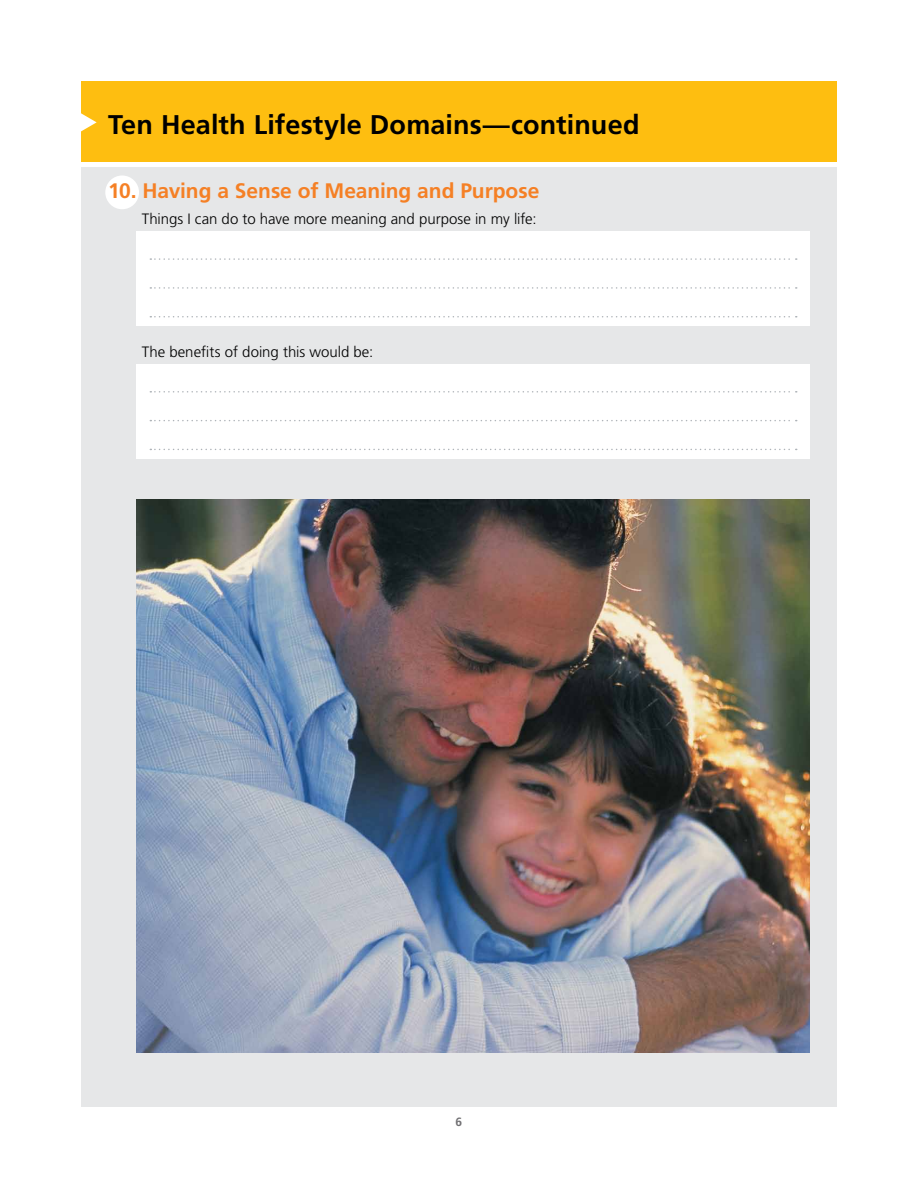
<style>
.page{position:relative;width:918px;height:1188px;background:#fff}
.page>*{position:absolute;margin:0;border:0;box-sizing:border-box;transform-origin:0 0}
.t1{font:700 27px "Frutiger LT Std";letter-spacing:.005em;color:#000}
.t2{font:700 21px "Frutiger LT Std";letter-spacing:-.005em;color:#f58025}
.t3{font:300 15px "Frutiger LT Std";letter-spacing:-.005em;color:#000}
.t4{font:700 12px "Frutiger LT Std";color:#717073}
</style>
<div class="page">
<div style="left:81px;top:167px;width:756px;height:940px;background:#e6e7e8"></div>
<div style="left:81px;top:81px;width:756px;height:81px;background:#febe10"></div>
<svg style="left:81px;top:113px;width:16px;height:19px"></svg>
<div style="left:105px;top:176px;width:34px;height:33px;background:#fff;border-radius:50%"></div>
<div style="left:136px;top:232px;width:674px;height:94px;background:#fff"></div>
<svg style="left:150px;top:258px;width:647px;height:2px"></svg>
<svg style="left:150px;top:316px;width:647px;height:1px"></svg>
<svg style="left:150px;top:287px;width:647px;height:2px"></svg>
<div style="left:136px;top:364px;width:674px;height:95px;background:#fff"></div>
<svg style="left:150px;top:391px;width:647px;height:2px"></svg>
<svg style="left:150px;top:449px;width:647px;height:1px"></svg>
<svg style="left:150px;top:420px;width:647px;height:1px"></svg>
<img style="left:136px;top:500px;width:674px;height:553px">
<h1 class="t1" style="left:108px;top:108px;width:533px">Ten Health Lifestyle Domains—continued</h1>
<h2 class="t2" style="left:108px;top:179px;width:433px">10. Having a Sense of Meaning and Purpose</h2>
<p class="t3" style="left:142px;top:211px;width:396px">Things I can do to have more meaning and purpose in my life:</p>
<p class="t3" style="left:142px;top:343px;width:233px">The benefits of doing this would be:</p>
<p class="t4" style="left:456px;top:1115px;width:8px">6</p>
</div>
